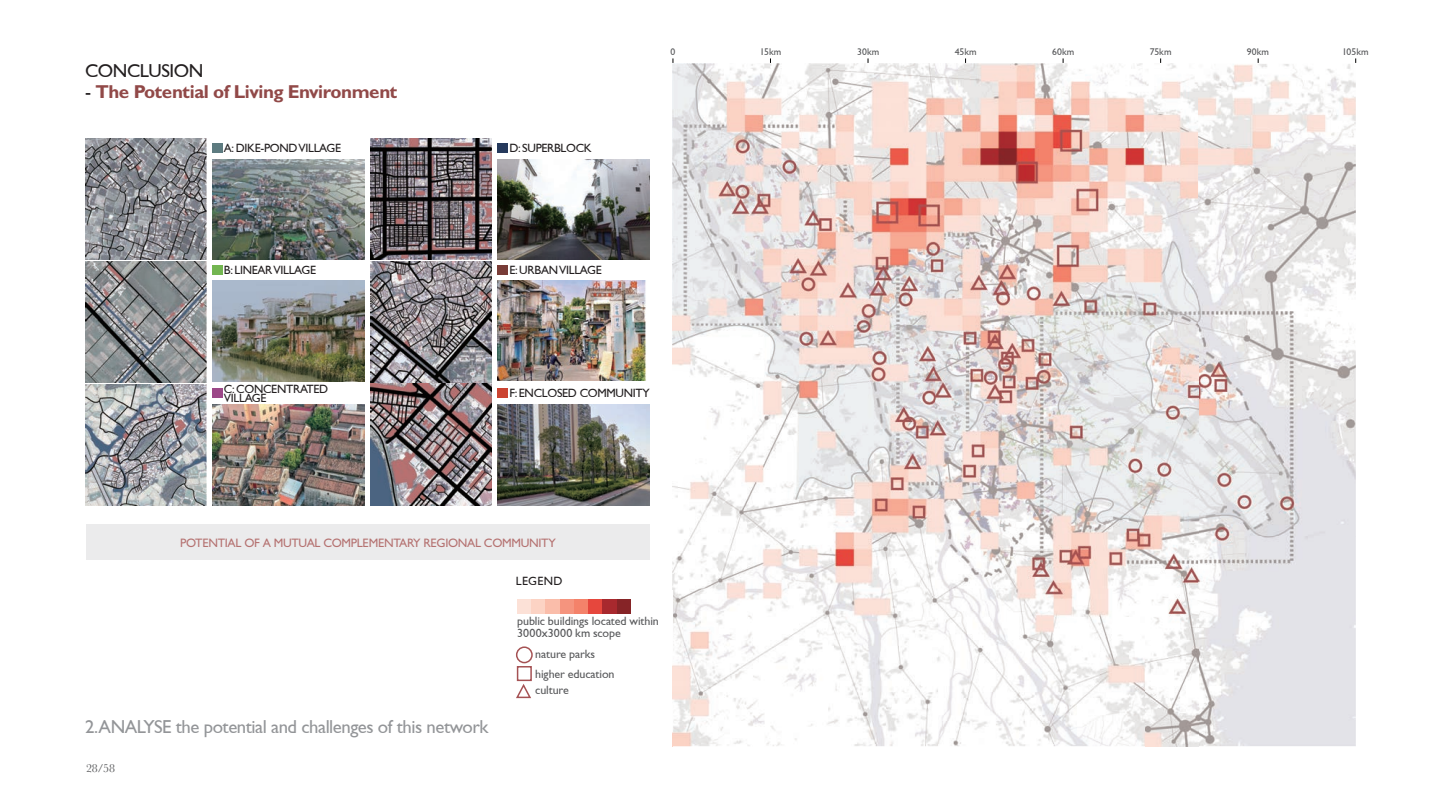
<style>
.page{position:relative;width:1441px;height:810px;background:#fff}
.page>*{position:absolute;margin:0;border:0;box-sizing:border-box;transform-origin:0 0}
.t1{font:18.75px "Gill Sans";letter-spacing:-.025em;color:#939598}
.t2{font:700 18.75px "Gill Sans";letter-spacing:-.025em;color:#914948}
.t3{font:18.75px "Gill Sans";letter-spacing:-.025em;color:#231f20}
.t4{font:500 12.3px "Gill Sans";letter-spacing:-.025em;color:#b57271}
.t5{font:12px/8.9px "Gill Sans";letter-spacing:-.025em;color:#231f20}
.t6{font:12px/11.4px "Gill Sans";letter-spacing:-.01em;color:#57585a}
.t7{font:12px "Baskerville";color:#57585a}
.t8{font:9.75px "Gill Sans";letter-spacing:.01em;color:#57585a}
.s1{font-weight:400;color:#231f20}
</style>
<div class="page">
<img style="left:672px;top:116px;width:630px;height:631px">
<img style="left:1302px;top:116px;width:53px;height:630px">
<img style="left:673px;top:746px;width:630px;height:1px">
<img style="left:672px;top:64px;width:683px;height:52px">
<img style="left:672px;top:116px;width:1px;height:630px">
<div style="left:616px;top:600px;width:15px;height:14px;background:#862427"></div>
<div style="left:517px;top:600px;width:14px;height:14px;background:#fce1d7"></div>
<div style="left:531px;top:600px;width:14px;height:14px;background:#fcd3c4"></div>
<div style="left:545px;top:600px;width:15px;height:14px;background:#fabdaa"></div>
<div style="left:560px;top:600px;width:14px;height:14px;background:#f5947e"></div>
<div style="left:574px;top:600px;width:14px;height:14px;background:#f4826a"></div>
<div style="left:588px;top:600px;width:14px;height:14px;background:#e6473d"></div>
<div style="left:602px;top:600px;width:14px;height:14px;background:#a8292e"></div>
<div style="left:516px;top:646px;width:16px;height:17px;border:2px solid #a55254;border-radius:50%"></div>
<div style="left:516px;top:666px;width:15px;height:15px;border:2px solid #a55254"></div>
<svg style="left:516px;top:684px;width:15px;height:15px"></svg>
<img style="left:85px;top:139px;width:121px;height:366px">
<div style="left:212px;top:143px;width:10px;height:9px;background:#5d7b80"></div>
<div style="left:212px;top:265px;width:10px;height:10px;background:#73b651"></div>
<div style="left:212px;top:388px;width:10px;height:10px;background:#9c4888"></div>
<img style="left:212px;top:159px;width:152px;height:101px">
<img style="left:212px;top:281px;width:152px;height:100px">
<img style="left:212px;top:405px;width:152px;height:100px">
<img style="left:370px;top:139px;width:122px;height:243px">
<img style="left:370px;top:384px;width:122px;height:121px">
<div style="left:497px;top:143px;width:10px;height:9px;background:#25395c"></div>
<div style="left:497px;top:265px;width:10px;height:10px;background:#783c37"></div>
<div style="left:497px;top:388px;width:10px;height:10px;background:#cb4331"></div>
<img style="left:497px;top:159px;width:153px;height:101px">
<img style="left:497px;top:281px;width:149px;height:100px">
<img style="left:497px;top:405px;width:153px;height:100px">
<div style="left:86px;top:524px;width:564px;height:36px;background:#ebebec"></div>
<p class="t8" style="left:670px;top:46px;width:6px">0</p>
<p class="t8" style="left:759px;top:46px;width:23px">15km</p>
<p class="t8" style="left:857px;top:46px;width:24px">30km</p>
<p class="t8" style="left:954px;top:46px;width:23px">45km</p>
<p class="t8" style="left:1051px;top:46px;width:24px">60km</p>
<p class="t8" style="left:1149px;top:46px;width:23px">75km</p>
<p class="t8" style="left:1246px;top:46px;width:24px">90km</p>
<p class="t8" style="left:1341px;top:46px;width:28px">105km</p>
<h1 class="t3" style="left:85px;top:60px;width:120px">CONCLUSION</h1>
<h1 class="t2" style="left:85px;top:80px;width:314px"><span class="s1">-</span> The Potential of Living Environment</h1>
<p class="t5" style="left:224px;top:143px;width:119px">A: DIKE-POND VILLAGE</p>
<p class="t5" style="left:509px;top:143px;width:84px">D: SUPERBLOCK</p>
<p class="t5" style="left:224px;top:266px;width:94px">B: LINEAR VILLAGE</p>
<p class="t5" style="left:509px;top:266px;width:94px">E: URBAN VILLAGE</p>
<p class="t5" style="left:224px;top:384px;width:106px">C: CONCENTRATED<br>VILLAGE</p>
<p class="t5" style="left:509px;top:389px;width:142px">F: ENCLOSED COMMUNITY</p>
<p class="t4" style="left:180px;top:536px;width:377px">POTENTIAL OF A MUTUAL COMPLEMENTARY REGIONAL COMMUNITY</p>
<p class="t5" style="left:516px;top:576px;width:48px">LEGEND</p>
<h1 class="t1" style="left:85px;top:715px;width:404px">2.ANALYSE the potential and challenges of this network</h1>
<p class="t7" style="left:86px;top:760px;width:30px">28/58</p>
<p class="t6" style="left:517px;top:616px;width:143px">public buildings located within<br>3000x3000 km scope</p>
<p class="t6" style="left:535px;top:643px;width:81px;line-height:20px">nature parks higher education</p>
<p class="t6" style="left:535px;top:684px;width:35px">culture</p>
</div>
